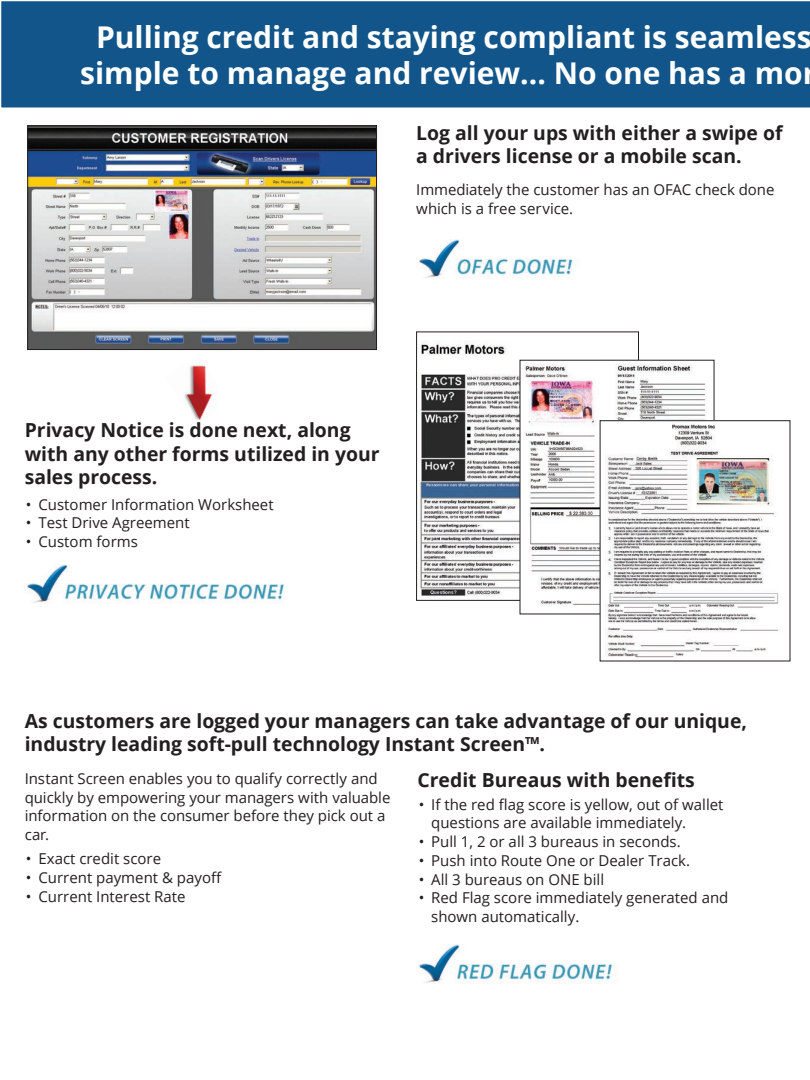
<style>
.page{position:relative;width:810px;height:1080px;background:#fff}
.page>*{position:absolute;margin:0;border:0;box-sizing:border-box;transform-origin:0 0}
.t1{font:700 30px/36px "Open Sans";color:#fff;text-align:center}
.t2{font:700 19.38px/23.2px "Open Sans";color:#231f20}
.t3{font:15px/18.8px "Open Sans";color:#231f20}
</style>
<div class="page">
<img style="left:184px;top:365px;width:29px;height:55px">
<img style="left:420px;top:341px;width:217px;height:258px">
<div style="left:416px;top:332px;width:223px;height:269px;border:1px solid #231f20"></div>
<img style="left:522px;top:362px;width:185px;height:246px">
<img style="left:27px;top:564px;width:257px;height:39px">
<img style="left:416px;top:239px;width:157px;height:39px">
<img style="left:416px;top:945px;width:200px;height:38px">
<img style="left:29px;top:127px;width:346px;height:221px">
<div style="left:27px;top:125px;width:350px;height:225px;border:1px solid #231f20"></div>
<img style="left:602px;top:422px;width:177px;height:236px">
<div style="left:1px;top:1px;width:809px;height:107px;background:#11558a"></div>
<h1 class="t1" style="left:80px;top:18px;width:733px">Pulling credit and staying compliant is seamless simple to manage and review... No one has a mo</h1>
<p class="t2" style="left:416px;top:121px;width:368px">Log all your ups with either a swipe of a drivers license or a mobile scan.</p>
<p class="t3" style="left:416px;top:180px;width:360px">Immediately the customer has an OFAC check done which is a free service.</p>
<p class="t2" style="left:25px;top:418px;width:356px">Privacy Notice is done next, along with any other forms utilized in your sales process.</p>
<p class="t3" style="left:26px;top:494px;width:249px">• Customer Information Worksheet</p>
<p class="t3" style="left:26px;top:513px;width:165px">• Test Drive Agreement</p>
<p class="t3" style="left:26px;top:532px;width:113px">• Custom forms</p>
<p class="t2" style="left:25px;top:709px;width:724px">As customers are logged your managers can take advantage of our unique, industry leading soft-pull technology Instant Screen™.</p>
<p class="t3" style="left:25px;top:769px;width:367px">Instant Screen enables you to qualify correctly and quickly by empowering your managers with valuable information on the consumer before they pick out a car.</p>
<p class="t3" style="left:26px;top:849px;width:137px">• Exact credit score</p>
<p class="t3" style="left:26px;top:868px;width:197px">• Current payment &amp; payoff</p>
<p class="t3" style="left:26px;top:887px;width:161px">• Current Interest Rate</p>
<p class="t2" style="left:418px;top:768px;width:279px">Credit Bureaus with benefits</p>
<p class="t3" style="left:431px;top:794px;width:294px;text-indent:-12px">• If the red flag score is yellow, out of wallet questions are available immediately.</p>
<p class="t3" style="left:419px;top:832px;width:264px">• Pull 1, 2 or all 3 bureaus in seconds.</p>
<p class="t3" style="left:419px;top:851px;width:273px">• Push into Route One or Dealer Track.</p>
<p class="t3" style="left:419px;top:869px;width:187px">• All 3 bureaus on ONE bill</p>
<p class="t3" style="left:431px;top:888px;width:299px;text-indent:-12px">• Red Flag score immediately generated and shown automatically.</p>
</div>
